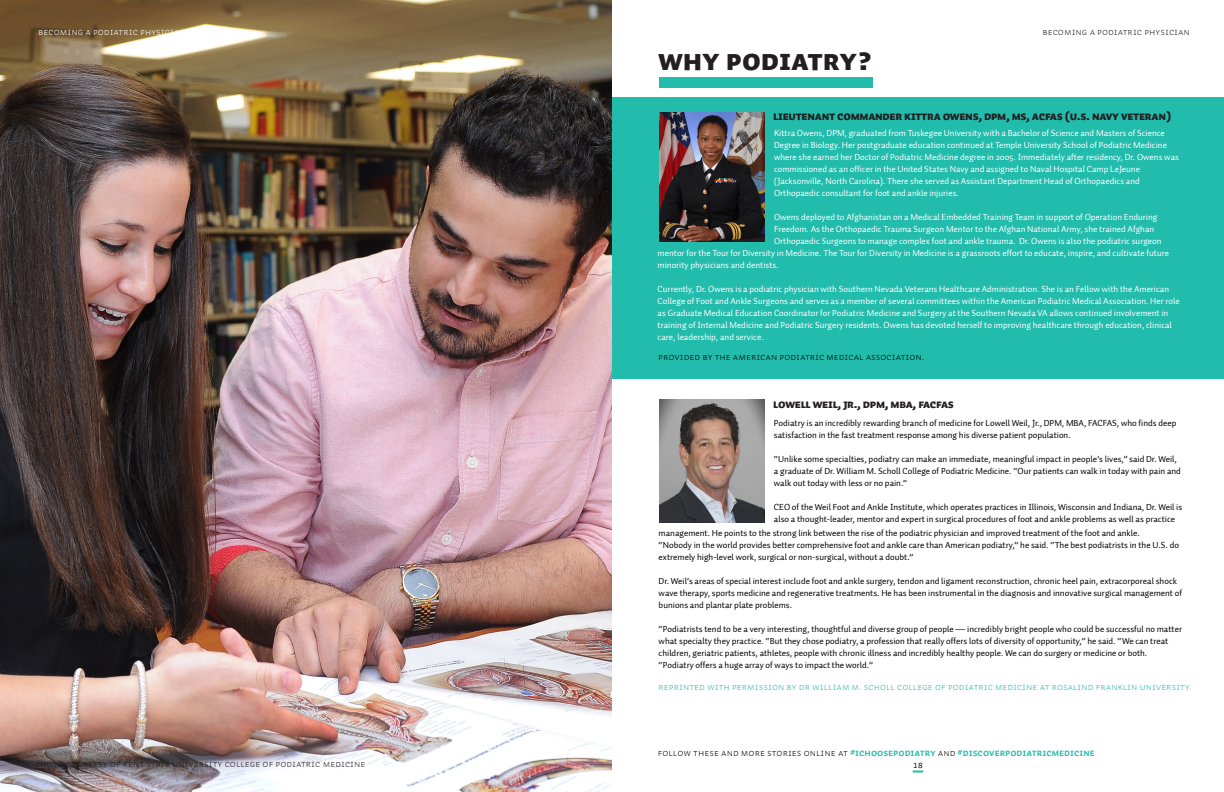
<style>
.page{position:relative;width:1224px;height:792px;background:#fff}
.page>*{position:absolute;margin:0;border:0;box-sizing:border-box;transform-origin:0 0}
.t1{font:30px "Auto 3 Black Sm Cp";color:#231f20}
.t2{font:12px "Auto 3 Black Sm Cp";letter-spacing:-.025em;color:#231f20}
.t3{font:10px "Auto 3 Light Sm Cp";color:#22bcac}
.t4{font:10px "Auto 3 Light Sm Cp";color:#231f20}
.t5{font:10px "Auto 3 Bold Sm Cp";color:#22bcac}
.t6{font:10px "Auto 3 Light Sm Cp";color:#000}
.t7{font:10px "Auto 3 Light Sm Cp";color:#fff}
.t8{font:10px "Auto 3 Regular Sm Cp";color:#231f20}
.t9{font:9px/12px "Auto 3";color:#000}
.t10{font:9px/12px "Auto 3";color:#fff}
.s1{font-family:"Auto 3 Light Sm Cp";color:#000}
</style>
<div class="page">
<svg style="left:913px;top:770px;width:10px;height:2px"></svg>
<div style="left:612px;top:97px;width:612px;height:282px;background:#22bcac"></div>
<img style="left:0;top:0;width:612px;height:792px">
<img style="left:660px;top:112px;width:105px;height:129px">
<img style="left:660px;top:399px;width:105px;height:123px">
<div style="left:659px;top:77px;width:214px;height:11px;background:#22bcac"></div>
<p class="t7" style="left:38px;top:25px;width:149px">Becoming a Podiatric Physician</p>
<p class="t4" style="left:1042px;top:25px;width:149px">Becoming a Podiatric Physician</p>
<p class="t1" style="left:658px;top:43px;width:215px">WHY PODIATRY?</p>
<p class="t2" style="left:773px;top:109px;width:400px">Lieutenant Commander Kittra Owens, DPM, MS, ACFAS (U.S. Navy Veteran)</p>
<p class="t10" style="left:774px;top:127px;width:392px">Kittra Owens, DPM, graduated from Tuskegee University with a Bachelor of Science and Masters of Science</p>
<p class="t10" style="left:774px;top:139px;width:407px">Degree in Biology. Her postgraduate education continued at Temple University School of Podiatric Medicine where she earned her Doctor of Podiatric Medicine degree in 2005. Immediately after residency, Dr. Owens was commissioned as an officer in the United States Navy and assigned to Naval Hospital Camp LeJeune</p>
<p class="t10" style="left:774px;top:175px;width:367px">(Jacksonville, North Carolina). There she served as Assistant Department Head of Orthopaedics and</p>
<p class="t10" style="left:774px;top:187px;width:186px">Orthopaedic consultant for foot and ankle injuries.</p>
<p class="t10" style="left:774px;top:211px;width:385px">Owens deployed to Afghanistan on a Medical Embedded Training Team in support of Operation Enduring</p>
<p class="t10" style="left:774px;top:223px;width:382px">Freedom. As the Orthopaedic Trauma Surgeon Mentor to the Afghan National Army, she trained Afghan</p>
<p class="t10" style="left:774px;top:235px;width:389px">Orthopaedic Surgeons to manage complex foot and ankle trauma. Dr. Owens is also the podiatric surgeon</p>
<p class="t10" style="left:658px;top:248px;width:513px">mentor for the Tour for Diversity in Medicine. The Tour for Diversity in Medicine is a grassroots effort to educate, inspire, and cultivate future minority physicians and dentists.</p>
<p class="t10" style="left:658px;top:284px;width:524px">Currently, Dr. Owens is a podiatric physician with Southern Nevada Veterans Healthcare Administration. She is an Fellow with the American College of Foot and Ankle Surgeons and serves as a member of several committees within the American Podiatric Medical Association. Her role as Graduate Medical Education Coordinator for Podiatric Medicine and Surgery at the Southern Nevada VA allows continued involvement in training of Internal Medicine and Podiatric Surgery residents. Owens has devoted herself to improving healthcare through education, clinical care, leadership, and service.</p>
<p class="t6" style="left:658px;top:351px;width:268px">Provided by the American Podiatric Medical Association.</p>
<p class="t2" style="left:773px;top:397px;width:182px">Lowell Weil, Jr., DPM, MBA, FACFAS</p>
<p class="t9" style="left:774px;top:417px;width:404px">Podiatry is an incredibly rewarding branch of medicine for Lowell Weil, Jr., DPM, MBA, FACFAS, who finds deep satisfaction in the fast treatment response among his diverse patient population.</p>
<p class="t9" style="left:774px;top:453px;width:409px">“Unlike some specialties, podiatry can make an immediate, meaningful impact in people’s lives,” said Dr. Weil, a graduate of Dr. William M. Scholl College of Podiatric Medicine. “Our patients can walk in today with pain and walk out today with less or no pain.”</p>
<p class="t9" style="left:774px;top:501px;width:410px">CEO of the Weil Foot and Ankle Institute, which operates practices in Illinois, Wisconsin and Indiana, Dr. Weil is also a thought-leader, mentor and expert in surgical procedures of foot and ankle problems as well as practice</p>
<p class="t9" style="left:659px;top:527px;width:483px">management. He points to the strong link between the rise of the podiatric physician and improved treatment of the foot and ankle.</p>
<p class="t9" style="left:659px;top:539px;width:522px">“Nobody in the world provides better comprehensive foot and ankle care than American podiatry,” he said. “The best podiatrists in the U.S. do extremely high-level work, surgical or non-surgical, without a doubt.”</p>
<p class="t9" style="left:659px;top:575px;width:525px">Dr. Weil’s areas of special interest include foot and ankle surgery, tendon and ligament reconstruction, chronic heel pain, extracorporeal shock wave therapy, sports medicine and regenerative treatments. He has been instrumental in the diagnosis and innovative surgical management of bunions and plantar plate problems.</p>
<p class="t9" style="left:659px;top:623px;width:525px">“Podiatrists tend to be a very interesting, thoughtful and diverse group of people — incredibly bright people who could be successful no matter what specialty they practice. “But they chose podiatry, a profession that really offers lots of diversity of opportunity,” he said. “We can treat children, geriatric patients, athletes, people with chronic illness and incredibly healthy people. We can do surgery or medicine or both.</p>
<p class="t9" style="left:659px;top:659px;width:216px">“Podiatry offers a huge array of ways to impact the world.”</p>
<p class="t3" style="left:659px;top:680px;width:535px">Reprinted with permission by Dr WILLIAm M. Scholl College of Podiatric Medicine at Rosalind Franklin University.</p>
<p class="t5" style="left:658px;top:747px;width:439px"><span class="s1">follow these and more stories online at</span> #IChoosePodiatry <span class="s1">and</span> #DISCOVERPODIATRICMEDICINE</p>
<p class="t4" style="left:36px;top:757px;width:332px">photo courtesy of KENT STATE UNIVERSITY college of podiatric medicine</p>
<p class="t8" style="left:301px;top:759px;width:12px">17</p>
<p class="t8" style="left:913px;top:759px;width:12px">18</p>
</div>
